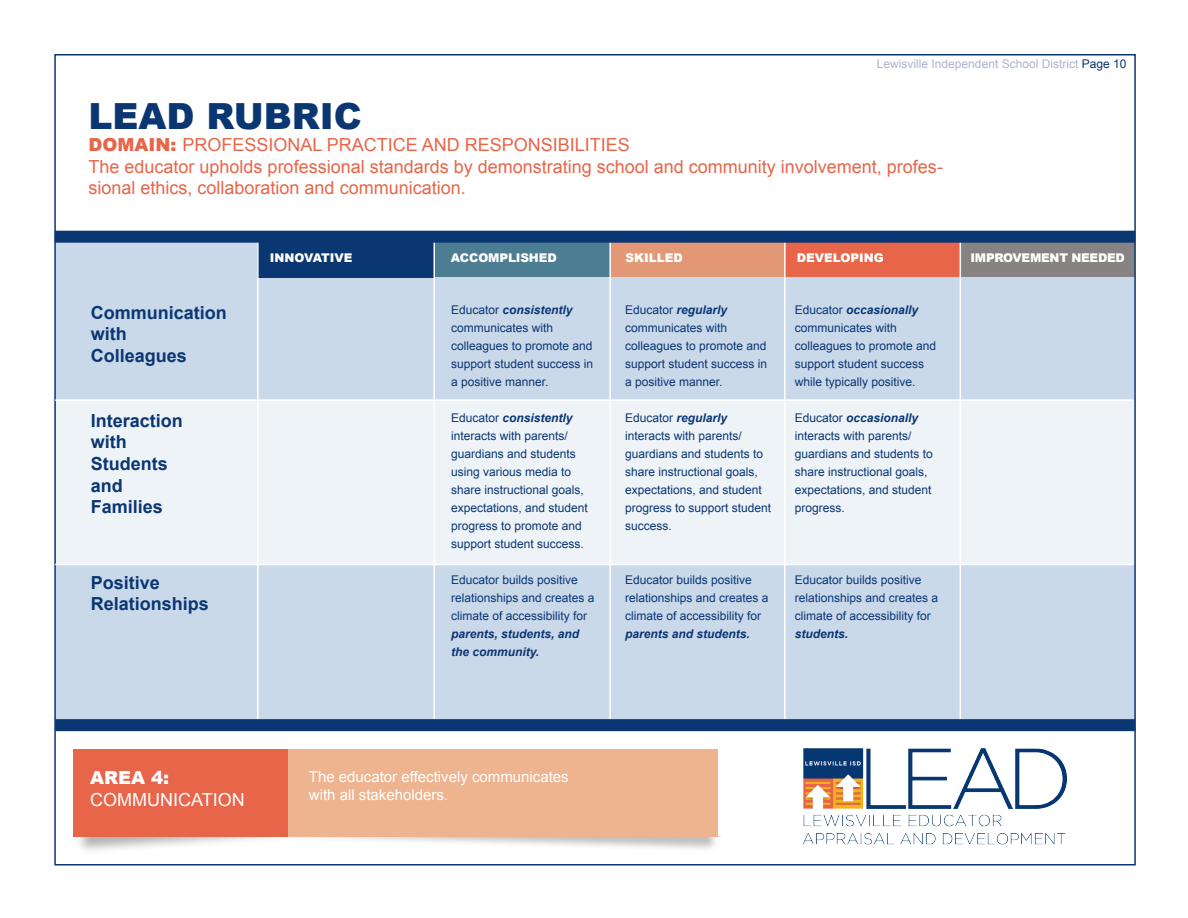
<style>
.page{position:relative;width:1188px;height:918px;background:#fff}
.page>*{position:absolute;margin:0;border:0;box-sizing:border-box;transform-origin:0 0}
.t1{font:900 36px "Arial";color:#0a3672}
.t2{font:18px/21.6px "Arial";color:#e76549}
.t3{font:700 18px "Arial";color:#0a3672}
.t4{font:18px "Arial";color:#fff}
.t5{font:900 18px "Arial";color:#fff}
.t6{font:15px/18px "Arial";color:#fff}
.t7{font:12px/18px "Arial";color:#0a3672}
.t8{font:900 12px "Arial";letter-spacing:-.01em;color:#fff}
.t9{font:12px "Arial";color:#aeb3ce}
.s1{color:#0a3672}
.s2{font-weight:900}
.s3{font-weight:700;font-style:italic}
</style>
<div class="page">
<div style="left:55px;top:237px;width:1080px;height:487px;background:#cad9ea"></div>
<div style="left:434px;top:243px;width:176px;height:34px;background:#4d7d93"></div>
<div style="left:258px;top:239px;width:176px;height:38px;background:#0a3672"></div>
<div style="left:610px;top:243px;width:175px;height:34px;background:#e29875"></div>
<div style="left:785px;top:243px;width:175px;height:34px;background:#e76549"></div>
<div style="left:960px;top:243px;width:174px;height:34px;background:#868382"></div>
<hr style="left:609px;top:236px;width:2px;height:487px;background:#fff">
<hr style="left:433px;top:236px;width:2px;height:488px;background:#fff">
<hr style="left:257px;top:236px;width:2px;height:487px;background:#fff">
<hr style="left:784px;top:236px;width:2px;height:488px;background:#fff">
<hr style="left:960px;top:236px;width:1px;height:493px;background:#fff">
<div style="left:55px;top:231px;width:1080px;height:12px;background:#0a3672"></div>
<div style="left:56px;top:401px;width:1078px;height:164px;background:#eef3f8"></div>
<img style="left:803px;top:748px;width:264px;height:97px">
<div style="left:73px;top:750px;width:218px;height:87px;background:#e76549"></div>
<div style="left:288px;top:750px;width:429px;height:87px;background:#eeb48f"></div>
<hr style="left:55px;top:399px;width:1078px;height:2px;background:#fff">
<hr style="left:55px;top:564px;width:1078px;height:1px;background:#fff">
<div style="left:55px;top:719px;width:1080px;height:12px;background:#0a3672"></div>
<p class="t9" style="left:877px;top:56px;width:251px">Lewisville Independent School District <span class="s1">Page 10</span></p>
<p class="t1" style="left:89px;top:90px;width:275px">LEAD RUBRIC</p>
<p class="t2" style="left:89px;top:134px;width:543px"><span class="s2">DOMAIN:</span> PROFESSIONAL PRACTICE AND RESPONSIBILITIES</p>
<p class="t2" style="left:89px;top:156px;width:856px">The educator upholds professional standards by demonstrating school and community involvement, profes&shy;sional ethics, collaboration and communication.</p>
<p class="t3" style="left:91px;top:300px;width:138px">Communication</p>
<p class="t3" style="left:91px;top:322px;width:37px">with</p>
<p class="t3" style="left:91px;top:344px;width:98px">Colleagues</p>
<p class="t3" style="left:91px;top:408px;width:94px">Interaction</p>
<p class="t3" style="left:91px;top:430px;width:37px">with</p>
<p class="t3" style="left:91px;top:452px;width:79px">Students</p>
<p class="t3" style="left:91px;top:473px;width:34px">and</p>
<p class="t3" style="left:91px;top:495px;width:74px">Families</p>
<p class="t3" style="left:91px;top:570px;width:71px">Positive</p>
<p class="t3" style="left:91px;top:592px;width:120px">Relationships</p>
<p class="t8" style="left:270px;top:249px;width:84px">INNOVATIVE</p>
<p class="t8" style="left:451px;top:249px;width:107px">ACCOMPLISHED</p>
<p class="t8" style="left:625px;top:249px;width:59px">SKILLED</p>
<p class="t8" style="left:797px;top:249px;width:89px">DEVELOPING</p>
<p class="t8" style="left:970px;top:249px;width:156px">IMPROVEMENT NEEDED</p>
<p class="t7" style="left:451px;top:301px;width:144px">Educator <span class="s3">consistently </span>communicates with colleagues to promote and support student success in a positive manner.</p>
<p class="t7" style="left:451px;top:409px;width:138px">Educator <span class="s3">consistently </span>interacts with parents/ guardians and students using various media to share instructional goals, expectations, and student progress to promote and support student success.</p>
<p class="t7" style="left:451px;top:571px;width:145px">Educator builds positive relationships and creates a climate of accessibility for <span class="s3">parents, students, and the community.</span></p>
<p class="t7" style="left:625px;top:301px;width:144px">Educator <span class="s3">regularly </span>communicates with colleagues to promote and support student success in a positive manner.</p>
<p class="t7" style="left:625px;top:409px;width:148px">Educator <span class="s3">regularly </span>interacts with parents/ guardians and students to share instructional goals, expectations, and student progress to support student success.</p>
<p class="t7" style="left:625px;top:571px;width:145px">Educator builds positive relationships and creates a climate of accessibility for <span class="s3">parents and students.</span></p>
<p class="t7" style="left:795px;top:301px;width:143px">Educator <span class="s3">occasionally </span>communicates with colleagues to promote and support student success while typically positive.</p>
<p class="t7" style="left:795px;top:409px;width:140px">Educator <span class="s3">occasionally </span>interacts with parents/ guardians and students to share instructional goals, expectations, and student progress.</p>
<p class="t7" style="left:795px;top:571px;width:145px">Educator builds positive relationships and creates a climate of accessibility for <span class="s3">students.</span></p>
<p class="t5" style="left:90px;top:765px;width:81px">AREA 4:</p>
<p class="t4" style="left:90px;top:788px;width:156px">COMMUNICATION</p>
<p class="t6" style="left:309px;top:768px;width:261px">The educator effectively communicates with all stakeholders.</p>
</div>
